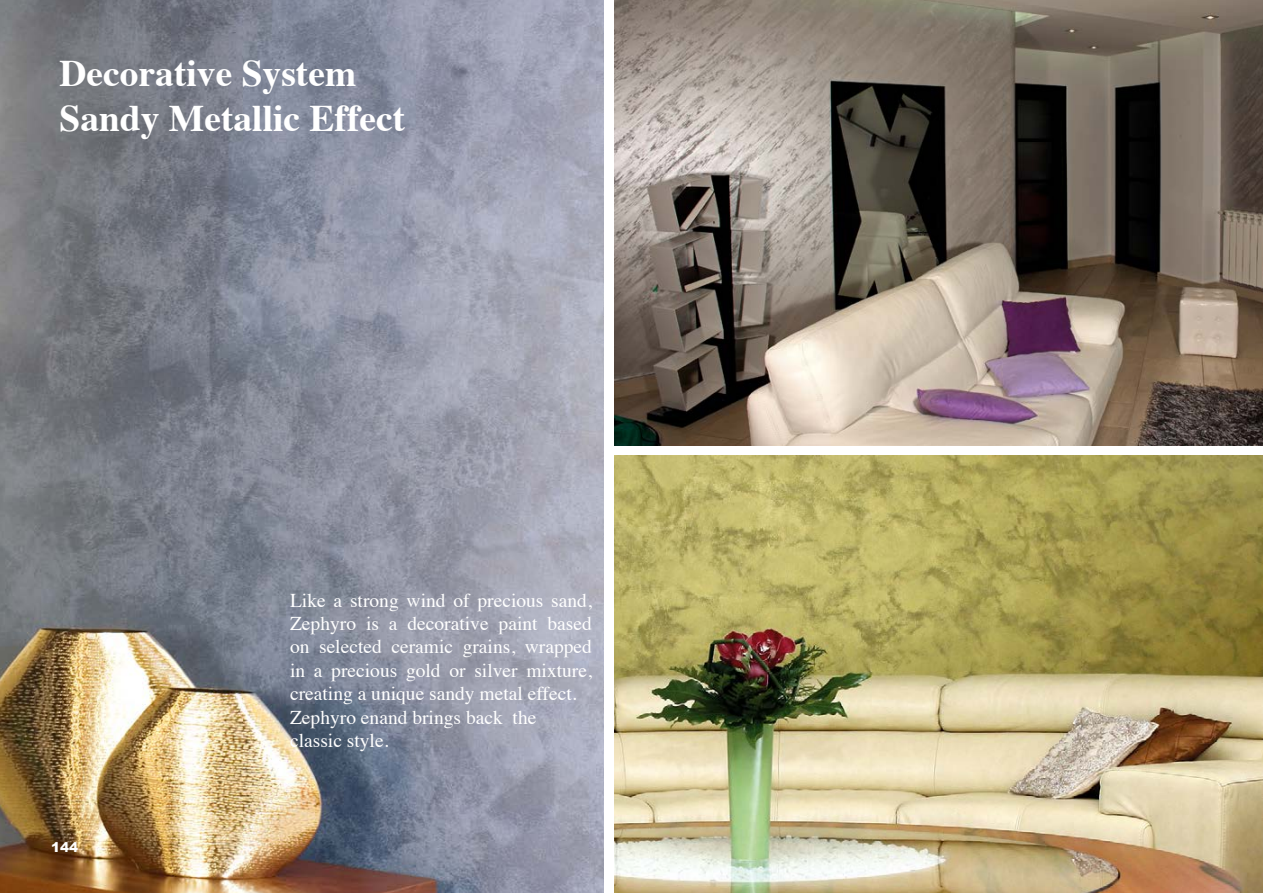
<style>
.page{position:relative;width:1263px;height:893px;background:#fff}
.page>*{position:absolute;margin:0;border:0;box-sizing:border-box;transform-origin:0 0}
.t1{font:700 37.5px/45px "Times";color:#fff}
.t2{font:19.5px/23.4px "Times";color:#fff}
.t3{font:900 13.5px "Arial";color:#fff}
</style>
<div class="page">
<img style="left:614px;top:455px;width:649px;height:438px">
<img style="left:614px;top:0;width:649px;height:445px">
<img style="left:0;top:0;width:604px;height:893px">
<h1 class="t1" style="left:60px;top:46px;width:347px">Decorative System<br>Sandy Metallic Effect</h1>
<p class="t3" style="left:51px;top:837px;width:29px">144</p>
<p class="t2" style="left:290px;top:587px;width:303px">Like a strong wind of precious sand,<br>Zephyro is a decorative paint based on selected ceramic grains, wrapped in a precious gold or silver mixture, creating a unique sandy metal effect.<br>Zephyro enand brings back the classic style.</p>
</div>
